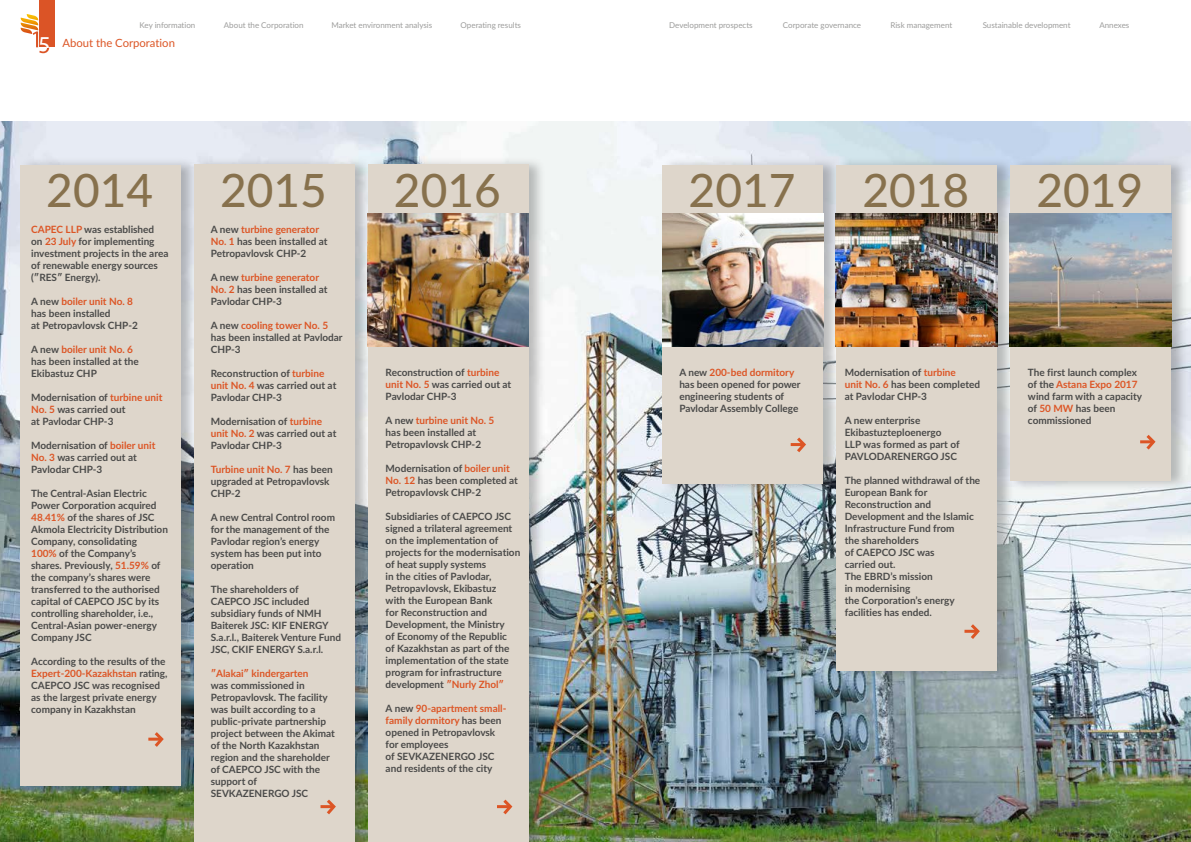
<style>
.page{position:relative;width:1191px;height:842px;background:#fff}
.page>*{position:absolute;margin:0;border:0;box-sizing:border-box;transform-origin:0 0}
.t1{font:500 46px "Lato";color:#87714d}
.t2{font:11.3px "Lato";color:#dc5525}
.t3{font:700 10px/12px "Lato";color:#4a4a49}
.t4{font:700 10px "Lato";color:#dc5525}
.t5{font:8px "Lato";color:#9d9d9c}
.s1{font-family:"Myriad Pro";font-size:24.4px;color:#fff}
.s2{color:#dc5525}
</style>
<div class="page">
<div style="left:39px;top:0;width:15px;height:47px;background:#db5426"></div>
<svg style="left:20px;top:14px;width:29px;height:39px"></svg>
<img style="left:0;top:122px;width:1191px;height:720px">
<div style="left:19px;top:157px;width:179px;height:638px;background:#4a4a49;opacity:.35"></div>
<div style="left:20px;top:165px;width:160px;height:620px;background:#ded6cb"></div>
<div style="left:193px;top:157px;width:179px;height:685px;background:#4a4a49;opacity:.35"></div>
<div style="left:194px;top:165px;width:160px;height:677px;background:#ded6cb"></div>
<div style="left:367px;top:157px;width:178px;height:685px;background:#4a4a49;opacity:.35"></div>
<div style="left:368px;top:165px;width:160px;height:677px;background:#ded6cb"></div>
<svg style="left:151px;top:732px;width:13px;height:15px"></svg>
<hr style="left:148px;top:738px;width:14px;height:3px;background:#dc5525">
<svg style="left:324px;top:799px;width:12px;height:16px"></svg>
<hr style="left:320px;top:805px;width:14px;height:3px;background:#dc5525">
<svg style="left:497px;top:799px;width:16px;height:16px"></svg>
<img style="left:367px;top:213px;width:161px;height:134px">
<div style="left:662px;top:157px;width:178px;height:337px;background:#4a4a49;opacity:.35"></div>
<div style="left:662px;top:165px;width:161px;height:318px;background:#ded6cb"></div>
<div style="left:835px;top:157px;width:179px;height:524px;background:#4a4a49;opacity:.35"></div>
<div style="left:836px;top:165px;width:160px;height:505px;background:#ded6cb"></div>
<div style="left:1009px;top:157px;width:179px;height:334px;background:#4a4a49;opacity:.35"></div>
<div style="left:1010px;top:165px;width:160px;height:316px;background:#ded6cb"></div>
<svg style="left:797px;top:437px;width:9px;height:16px"></svg>
<hr style="left:790px;top:443px;width:14px;height:3px;background:#dc5525">
<svg style="left:964px;top:624px;width:16px;height:15px"></svg>
<svg style="left:1140px;top:435px;width:16px;height:15px"></svg>
<img style="left:662px;top:213px;width:161px;height:134px">
<img style="left:836px;top:213px;width:161px;height:134px">
<img style="left:1009px;top:213px;width:162px;height:134px">
<p class="t5" style="left:140px;top:20px;width:57px">Key information</p>
<p class="t5" style="left:224px;top:20px;width:81px">About the Corporation</p>
<p class="t5" style="left:331px;top:20px;width:102px">Market environment analysis</p>
<p class="t5" style="left:460px;top:20px;width:62px">Operating results</p>
<p class="t5" style="left:669px;top:20px;width:85px">Development prospects</p>
<p class="t5" style="left:783px;top:20px;width:80px">Corporate governance</p>
<p class="t5" style="left:890px;top:20px;width:63px">Risk management</p>
<p class="t5" style="left:982px;top:20px;width:89px">Sustainable development</p>
<p class="t5" style="left:1099px;top:20px;width:32px">Annexes</p>
<p class="t2" style="left:38px;top:35px;width:138px"><span class="s1">5</span> About the Corporation</p>
<h1 class="t1" style="left:46px;top:158px;width:108px">2014</h1>
<p class="t3" style="left:31px;top:223px;width:139px"><span class="s2">CAPEC LLP</span> was established<br>on <span class="s2">23 July</span> for implementing investment projects in the area of renewable energy sources (ʺRESʺ Energy).</p>
<p class="t3" style="left:31px;top:295px;width:108px">A new <span class="s2">boiler unit No. 8 </span>has been installed<br>at Petropavlovsk CHP-2</p>
<p class="t3" style="left:31px;top:343px;width:109px">A new <span class="s2">boiler unit No. 6 </span>has been installed at the<br>Ekibastuz CHP</p>
<p class="t3" style="left:31px;top:391px;width:133px">Modernisation of <span class="s2">turbine unit<br>No. 5</span> was carried out<br>at Pavlodar CHP-3</p>
<p class="t3" style="left:31px;top:439px;width:126px">Modernisation of <span class="s2">boiler unit<br>No. 3</span> was carried out at<br>Pavlodar CHP-3</p>
<p class="t3" style="left:31px;top:487px;width:138px">The Central-Asian Electric<br>Power Corporation acquired<br><span class="s2">48.41%</span> of the shares of JSC<br>Akmola Electricity Distribution<br>Company, consolidating<br><span class="s2">100%</span> of the Company’s shares. Previously, <span class="s2">51.59%</span> of the company’s shares were transferred to the authorised capital of CAEPCO JSC by its controlling shareholder, i.e.,<br>Central-Asian power-energy<br>Company JSC</p>
<p class="t3" style="left:31px;top:655px;width:138px">According to the results of the<br><span class="s2">Expert-200-Kazakhstan</span> rating,<br>CAEPCO JSC was recognised as the largest private energy company in Kazakhstan</p>
<h1 class="t1" style="left:220px;top:158px;width:108px">2015</h1>
<p class="t3" style="left:211px;top:223px;width:118px">A new <span class="s2">turbine generator<br>No. 1</span> has been installed at<br>Petropavlovsk CHP-2</p>
<p class="t3" style="left:211px;top:271px;width:118px">A new <span class="s2">turbine generator<br>No. 2</span> has been installed at<br>Pavlodar CHP-3</p>
<p class="t3" style="left:211px;top:319px;width:133px">A new <span class="s2">cooling tower No. 5 </span>has been installed at Pavlodar<br>CHP-3</p>
<p class="t3" style="left:211px;top:367px;width:127px">Reconstruction of <span class="s2">turbine unit No. 4</span> was carried out at<br>Pavlodar CHP-3</p>
<p class="t3" style="left:211px;top:415px;width:127px">Modernisation of <span class="s2">turbine unit No. 2</span> was carried out at<br>Pavlodar CHP-3</p>
<p class="t3" style="left:211px;top:463px;width:123px"><span class="s2">Turbine unit No. 7</span> has been upgraded at Petropavlovsk<br>CHP-2</p>
<p class="t3" style="left:211px;top:511px;width:126px">A new Central Control room for the management of the<br>Pavlodar region’s energy system has been put into operation</p>
<p class="t3" style="left:211px;top:583px;width:132px">The shareholders of<br>CAEPCO JSC included subsidiary funds of NMH<br>Baiterek JSC: KIF ENERGY<br>S.a.r.l., Baiterek Venture Fund<br>JSC, CKIF ENERGY S.a.r.l.</p>
<p class="t4" style="left:211px;top:666px;width:99px">ʺAlakaiʺ kindergarten</p>
<p class="t3" style="left:211px;top:679px;width:125px">was commissioned in<br>Petropavlovsk. The facility was built according to a public-private partnership project between the Akimat of the North Kazakhstan region and the shareholder of CAEPCO JSC with the support of<br>SEVKAZENERGO JSC</p>
<h1 class="t1" style="left:394px;top:158px;width:108px">2016</h1>
<p class="t3" style="left:386px;top:366px;width:127px">Reconstruction of <span class="s2">turbine unit No. 5</span> was carried out at<br>Pavlodar CHP-3</p>
<p class="t3" style="left:386px;top:414px;width:110px">A new <span class="s2">turbine unit No. 5 </span>has been installed at<br>Petropavlovsk CHP-2</p>
<p class="t3" style="left:386px;top:462px;width:134px">Modernisation of <span class="s2">boiler unit<br>No. 12</span> has been completed at<br>Petropavlovsk CHP-2</p>
<p class="t3" style="left:386px;top:510px;width:136px">Subsidiaries of CAEPCO JSC signed a trilateral agreement on the implementation of projects for the modernisation of heat supply systems<br>in the cities of Pavlodar,<br>Petropavlovsk, Ekibastuz<br>with the European Bank<br>for Reconstruction and<br>Development, the Ministry<br>of Economy of the Republic<br>of Kazakhstan as part of the implementation of the state program for infrastructure development <span class="s2">ʺNurly Zholʺ</span></p>
<p class="t3" style="left:386px;top:702px;width:122px">A new <span class="s2">90-apartment small&shy;family dormitory</span> has been opened in Petropavlovsk for employees<br>of SEVKAZENERGO JSC and residents of the city</p>
<h1 class="t1" style="left:688px;top:158px;width:108px">2017</h1>
<h1 class="t1" style="left:862px;top:158px;width:108px">2018</h1>
<h1 class="t1" style="left:1036px;top:158px;width:108px">2019</h1>
<p class="t3" style="left:679px;top:366px;width:123px">A new <span class="s2">200-bed dormitory </span>has been opened for power engineering students of<br>Pavlodar Assembly College</p>
<p class="t3" style="left:844px;top:366px;width:137px">Modernisation of <span class="s2">turbine<br>unit No. 6</span> has been completed at Pavlodar CHP-3</p>
<p class="t3" style="left:844px;top:414px;width:116px">A new enterprise<br>Ekibastuzteploenergo<br>LLP was formed as part of<br>PAVLODARENERGO JSC</p>
<p class="t3" style="left:844px;top:474px;width:137px">The planned withdrawal of the<br>European Bank for<br>Reconstruction and<br>Development and the Islamic<br>Infrastructure Fund from<br>the shareholders<br>of CAEPCO JSC was<br>carried out.<br>The EBRD’s mission<br>in modernising<br>the Corporation’s energy facilities has ended.</p>
<p class="t3" style="left:1028px;top:366px;width:116px">The first launch complex of the <span class="s2">Astana Expo 2017 </span>wind farm with a capacity of <span class="s2">50 MW</span> has been commissioned</p>
</div>
